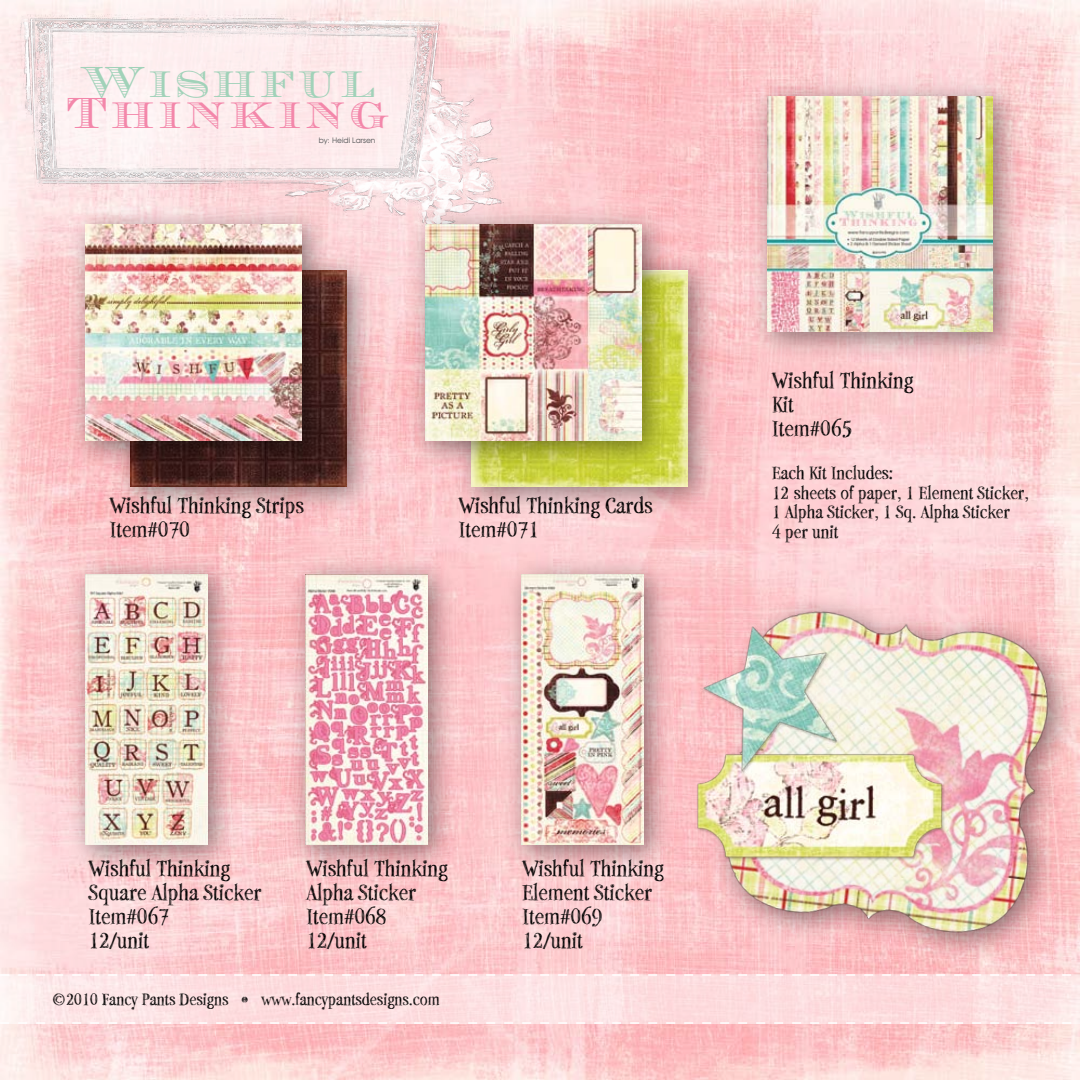
<style>
.page{position:relative;width:1080px;height:1080px;background:#fff}
.page>*{position:absolute;margin:0;border:0;box-sizing:border-box;transform-origin:0 0}
.t1{font:45px "Currency";letter-spacing:.05em;color:#f387aa}
.t2{font:45px "Currency";letter-spacing:.05em;color:#a1d2b9}
.t3{font:24px/24px "P22 Stanyan";color:#000}
.t4{font:19.5px/19.5px "P22 Stanyan";color:#000}
.t5{font:18px "P22 Stanyan";color:#000}
.t6{font:7.5px "Avalon Plain";color:#58595b}
</style>
<div class="page">
<img style="left:0;top:0;width:1080px;height:1080px">
<div style="left:0;top:975px;width:1080px;height:48px;background:#fddfe0"></div>
<div style="left:0;top:974px;width:1080px;height:50px;border:2px solid #fff"></div>
<svg style="left:0;top:974px;width:1080px;height:2px"></svg>
<img style="left:0;top:0;width:663px;height:395px">
<img style="left:0;top:0;width:540px;height:295px">
<img style="left:444px;top:243px;width:281px;height:281px">
<img style="left:471px;top:270px;width:216px;height:216px">
<img style="left:398px;top:197px;width:281px;height:281px">
<img style="left:425px;top:224px;width:216px;height:216px">
<img style="left:104px;top:243px;width:281px;height:281px">
<img style="left:131px;top:270px;width:216px;height:216px">
<img style="left:58px;top:197px;width:281px;height:281px">
<img style="left:85px;top:224px;width:216px;height:216px">
<img style="left:700px;top:585px;width:380px;height:384px">
<img style="left:693px;top:588px;width:386px;height:375px">
<img style="left:675px;top:731px;width:293px;height:159px">
<img style="left:683px;top:607px;width:187px;height:198px">
<img style="left:741px;top:69px;width:290px;height:301px">
<img style="left:768px;top:97px;width:225px;height:235px">
<img style="left:494px;top:547px;width:187px;height:335px">
<img style="left:521px;top:574px;width:123px;height:270px">
<img style="left:59px;top:547px;width:186px;height:335px">
<img style="left:86px;top:574px;width:122px;height:270px">
<img style="left:278px;top:547px;width:187px;height:335px">
<img style="left:305px;top:574px;width:123px;height:270px">
<h1 class="t2" style="left:80px;top:57px;width:298px">Wishful</h1>
<h1 class="t1" style="left:66px;top:87px;width:325px">Thinking</h1>
<p class="t6" style="left:319px;top:136px;width:58px">by: Heidi Larsen</p>
<p class="t3" style="left:110px;top:493px;width:196px">Wishful Thinking Strips<br>Item#070</p>
<p class="t3" style="left:459px;top:493px;width:195px">Wishful Thinking Cards<br>Item#071</p>
<p class="t3" style="left:772px;top:369px;width:143px">Wishful Thinking<br>Kit<br>Item#065</p>
<p class="t4" style="left:772px;top:464px;width:258px">Each Kit Includes:<br>12 sheets of paper, 1 Element Sticker,<br>1 Alpha Sticker, 1 Sq. Alpha Sticker<br>4 per unit</p>
<p class="t3" style="left:89px;top:857px;width:174px">Wishful Thinking<br>Square Alpha Sticker<br>Item#067<br>12/unit</p>
<p class="t3" style="left:306px;top:857px;width:143px">Wishful Thinking<br>Alpha Sticker<br>Item#068<br>12/unit</p>
<p class="t5" style="left:52px;top:989px;width:390px">©2010 Fancy Pants Designs • www.fancypantsdesigns.com</p>
<p class="t3" style="left:522px;top:857px;width:143px">Wishful Thinking<br>Element Sticker<br>Item#069<br>12/unit</p>
</div>
